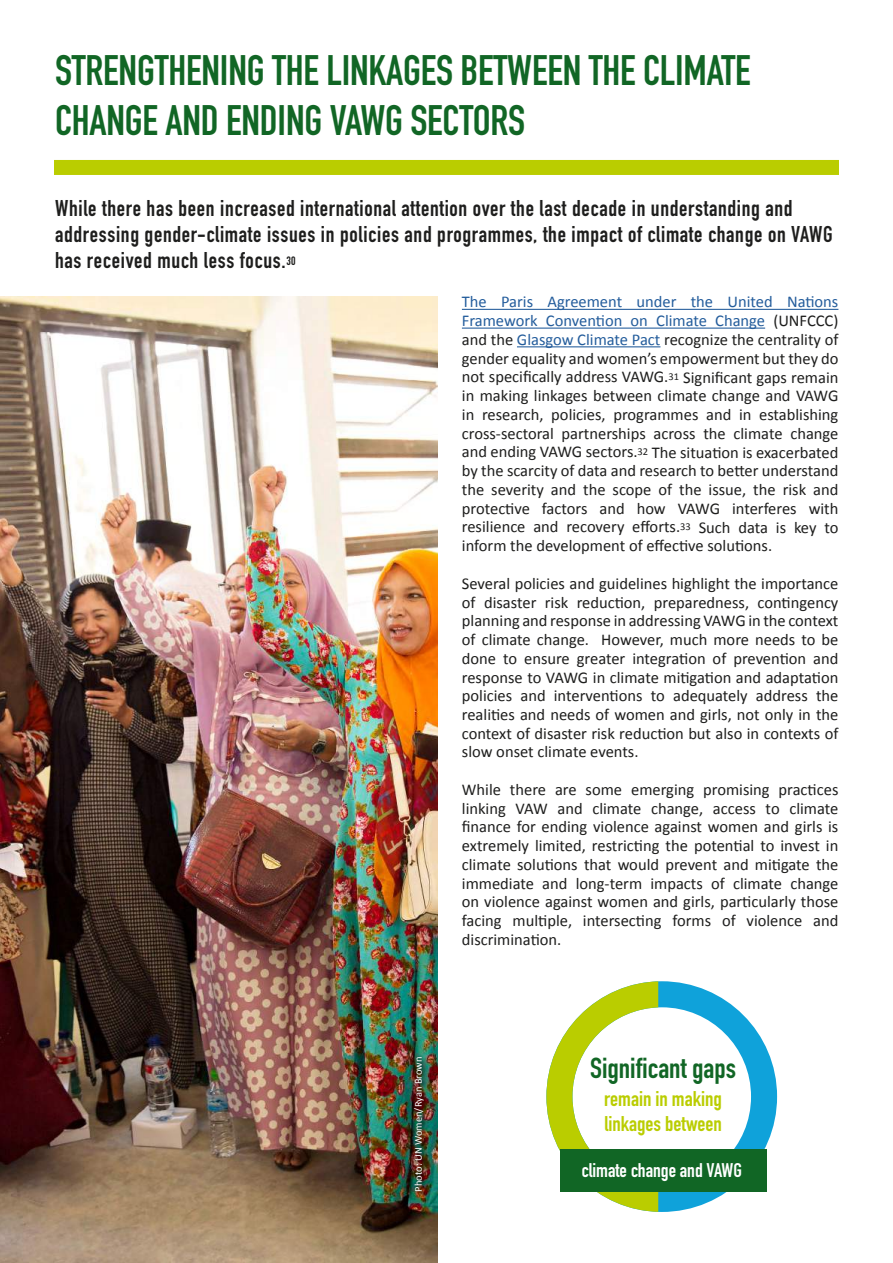
<style>
.page{position:relative;width:893px;height:1263px;background:#fff}
.page>*{position:absolute;margin:0;border:0;box-sizing:border-box;transform-origin:0 0}
.t1{font:700 42px/49.8px "DIN Condensed";letter-spacing:-.005em;color:#116625}
.t2{font:700 28.5px "DIN Condensed";color:#116625}
.t3{font:700 22.5px/25.8px "DIN Condensed";letter-spacing:.03em;color:#1e1e1d}
.t4{font:700 21px/24.8px "DIN Condensed";color:#bacd00}
.t5{font:700 19.5px "DIN Condensed";color:#fff}
.t6{font:16.5px/18.8px "Calibri";color:#1e1e1d;text-align:justify}
.t7{font:10.5px "Calibri";color:#fff}
.s1{font-size:12px}
.s2{color:#245d9c}
</style>
<div class="page">
<div style="left:54px;top:160px;width:785px;height:15px;background:#bacd00"></div>
<hr style="left:462px;top:309px;width:376px;height:1px;background:#245d9c">
<hr style="left:462px;top:328px;width:303px;height:1px;background:#245d9c">
<hr style="left:517px;top:346px;width:143px;height:1px;background:#245d9c">
<svg style="left:658px;top:981px;width:119px;height:231px"></svg>
<svg style="left:546px;top:981px;width:112px;height:231px"></svg>
<div style="left:560px;top:1149px;width:206px;height:43px;background:#116625"></div>
<img style="left:0;top:296px;width:438px;height:967px">
<svg style="left:413px;top:1056px;width:18px;height:142px"></svg>
<div style="left:411px;top:1054px;width:15px;height:140px;background:#000;opacity:.75"></div>
<h1 class="t1" style="left:55px;top:45px;width:697px">STRENGTHENING THE LINKAGES BETWEEN THE CLIMATE<br>CHANGE AND ENDING VAWG SECTORS</h1>
<h3 class="t3" style="left:55px;top:195px;width:779px">While there has been increased international attention over the last decade in understanding and addressing gender-climate issues in policies and programmes, the impact of climate change on VAWG has received much less focus.<span class="s1">30</span></h3>
<p class="t6" style="left:462px;top:292px;width:378px"><span class="s2">The Paris Agreement under the United Nations Framework Convention on Climate Change</span> (UNFCCC) and the <span class="s2">Glasgow Climate Pact</span> recognize the centrality of gender equality and women’s empowerment but they do not specifically address VAWG.<sup>31</sup> Significant gaps remain in making linkages between climate change and VAWG in research, policies, programmes and in establishing cross-sectoral partnerships across the climate change and ending VAWG sectors.<sup>32</sup> The situation is exacerbated by the scarcity of data and research to better understand the severity and the scope of the issue, the risk and protective factors and how VAWG interferes with resilience and recovery efforts.<sup>33</sup> Such data is key to inform the development of effective solutions.</p>
<p class="t6" style="left:462px;top:573px;width:378px">Several policies and guidelines highlight the importance of disaster risk reduction, preparedness, contingency planning and response in addressing VAWG in the context of climate change. However, much more needs to be done to ensure greater integration of prevention and response to VAWG in climate mitigation and adaptation policies and interventions to adequately address the realities and needs of women and girls, not only in the context of disaster risk reduction but also in contexts of slow onset climate events.</p>
<p class="t6" style="left:462px;top:779px;width:378px">While there are some emerging promising practices linking VAW and climate change, access to climate finance for ending violence against women and girls is extremely limited, restricting the potential to invest in climate solutions that would prevent and mitigate the immediate and long-term impacts of climate change on violence against women and girls, particularly those facing multiple, intersecting forms of violence and discrimination.</p>
<p class="t7" style="left:412px;top:1191px;width:136px;rotate:-90deg">Photo: UN Women/Ryan Brown</p>
<h2 class="t2" style="left:590px;top:1049px;width:148px">Significant gaps</h2>
<p class="t4" style="left:604px;top:1086px;width:119px">remain in making linkages between</p>
<p class="t5" style="left:582px;top:1156px;width:162px">climate change and VAWG</p>
</div>
